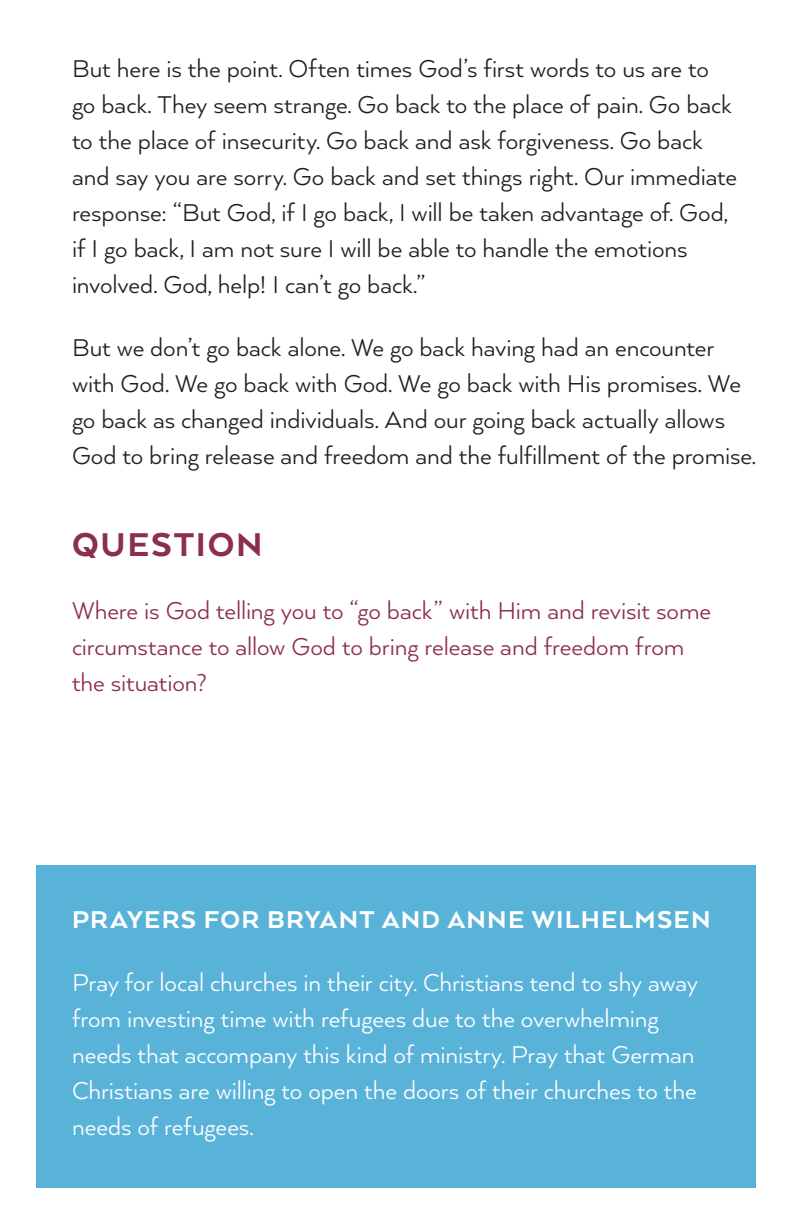
<style>
.page{position:relative;width:792px;height:1224px;background:#fff}
.page>*{position:absolute;margin:0;border:0;box-sizing:border-box;transform-origin:0 0}
.Header_1{font:800 38px "Arquitecta";letter-spacing:.045em;color:#8b2e52}
.Body{font:28px/36px "Arquitecta";letter-spacing:-.005em;color:#231f20}
.Body-2{font:28px/36px "Arquitecta";letter-spacing:-.005em;color:#fff}
.Body-3{font:28px/36px "Arquitecta";letter-spacing:-.005em;color:#8b2e52}
.Body-4{font:800 28px "Arquitecta";letter-spacing:.045em;color:#fff}
</style>
<div class="page">
<div style="left:36px;top:865px;width:720px;height:323px;background:#59b3d9"></div>
<p class="Body" style="left:72px;top:50px;width:667px">But here is the point. Often times God’s first words to us are to go back. They seem strange. Go back to the place of pain. Go back to the place of insecurity. Go back and ask forgiveness. Go back and say you are sorry. Go back and set things right. Our immediate response: “But God, if I go back, I will be taken advantage of. God, if I go back, I am not sure I will be able to handle the emotions involved. God, help! I can’t go back.”</p>
<p class="Body" style="left:72px;top:329px;width:686px">But we don’t go back alone. We go back having had an encounter with God. We go back with God. We go back with His promises. We go back as changed individuals. And our going back actually allows God to bring release and freedom and the fulfillment of the promise.</p>
<p class="Header_1" style="left:72px;top:520px;width:192px">QUESTION</p>
<p class="Body-3" style="left:72px;top:591px;width:641px">Where is God telling you to “go back” with Him and revisit some circumstance to allow God to bring release and freedom from the situation?</p>
<p class="Body-4" style="left:72px;top:902px;width:640px">PRAYERS FOR BRYANT AND ANNE WILHELMSEN</p>
<p class="Body-2" style="left:72px;top:964px;width:628px">Pray for local churches in their city. Christians tend to shy away from investing time with refugees due to the overwhelming needs that accompany this kind of ministry. Pray that German Christians are willing to open the doors of their churches to the needs of refugees.</p>
</div>
